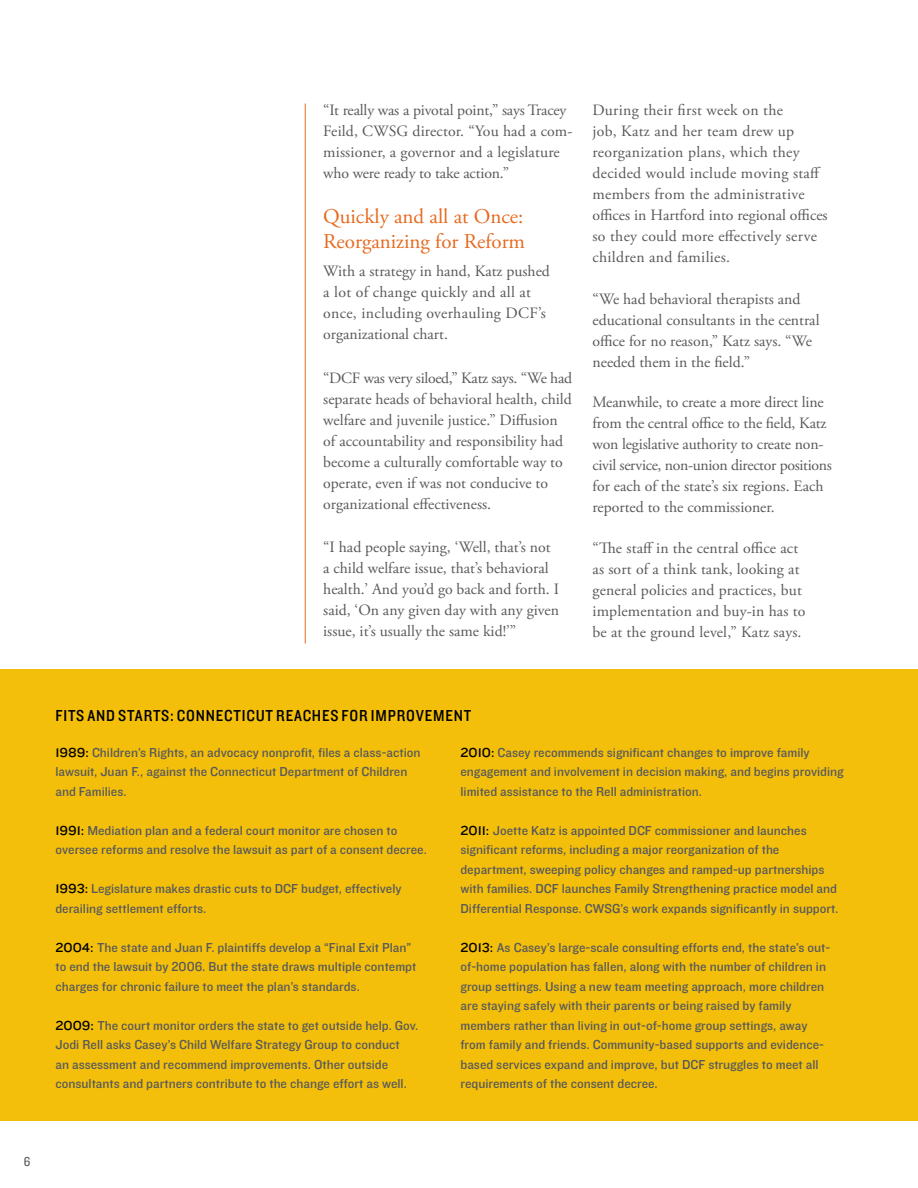
<style>
.page{position:relative;width:918px;height:1188px;background:#fff}
.page>*{position:absolute;margin:0;border:0;box-sizing:border-box;transform-origin:0 0}
.t1{font:21px/25.5px "Adobe Garamond Pro";color:#e66a1f}
.t2{font:16.5px "Knockout 30 Junior Welterwt";letter-spacing:.05em;color:#000}
.t3{font:15.75px/21px "Adobe Garamond Pro";color:#58595b}
.t4{font:15.75px/21px "Adobe Garamond Pro";letter-spacing:.02em;color:#58595b}
.t5{font:13.5px/19.5px "Knockout 31 Junior Middlewt";color:#58595b}
.t6{font:13.5px "Knockout 30 Junior Welterwt";color:#636466}
.s1{font-family:"Knockout 32 Junior Cruisewt";color:#000}
</style>
<div class="page">
<hr style="left:305px;top:104px;width:1px;height:540px;background:#e66a1f">
<div style="left:0;top:669px;width:918px;height:451px;background:#f4bf0a"></div>
<p class="t3" style="left:323px;top:100px;width:251px">“It really was a pivotal point,” says Tracey Feild, CWSG director. “You had a com&shy;missioner, a governor and a legislature who were ready to take action.”</p>
<h1 class="t1" style="left:323px;top:204px;width:203px">Quickly and all at Once:<br>Reorganizing for Reform</h1>
<p class="t3" style="left:323px;top:261px;width:228px">With a strategy in hand, Katz pushed a lot of change quickly and all at once, including overhauling DCF’s organizational chart.</p>
<p class="t3" style="left:323px;top:368px;width:250px">“DCF was very siloed,” Katz says. “We had separate heads of behavioral health, child welfare and juvenile justice.” Diffusion of accountability and responsibility had become a culturally comfortable way to operate, even if was not conducive to organizational effectiveness.</p>
<p class="t3" style="left:323px;top:537px;width:237px">“I had people saying, ‘Well, that’s not a child welfare issue, that’s behavioral health.’ And you’d go back and forth. I said, ‘On any given day with any given issue, it’s usually the same kid!’”</p>
<p class="t4" style="left:592px;top:100px;width:237px">During their first week on the<br>job, Katz and her team drew up reorganization plans, which they decided would include moving staff members from the administrative offices in Hartford into regional offices so they could more effectively serve children and families.</p>
<p class="t3" style="left:592px;top:289px;width:229px">“We had behavioral therapists and educational consultants in the central office for no reason,” Katz says. “We needed them in the field.”</p>
<p class="t3" style="left:592px;top:392px;width:241px">Meanwhile, to create a more direct line from the central office to the field, Katz won legislative authority to create non&shy;civil service, non-union director positions for each of the state’s six regions. Each reported to the commissioner.</p>
<p class="t3" style="left:592px;top:538px;width:214px">“The staff in the central office act as sort of a think tank, looking at general policies and practices, but implementation and buy-in has to be at the ground level,” Katz says.</p>
<p class="t2" style="left:56px;top:705px;width:417px">FITS AND STARTS: CONNECTICUT REACHES FOR IMPROVEMENT</p>
<p class="t5" style="left:56px;top:742px;width:367px"><span class="s1">1989:</span> Children’s Rights, an advocacy nonprofit, files a class-action lawsuit, Juan F., against the Connecticut Department of Children and Families.</p>
<p class="t5" style="left:56px;top:820px;width:373px"><span class="s1">1991:</span> Mediation plan and a federal court monitor are chosen to oversee reforms and resolve the lawsuit as part of a consent decree.</p>
<p class="t5" style="left:56px;top:878px;width:348px"><span class="s1">1993:</span> Legislature makes drastic cuts to DCF budget, effectively derailing settlement efforts.</p>
<p class="t5" style="left:56px;top:937px;width:362px"><span class="s1">2004:</span> The state and Juan F. plaintiffs develop a “Final Exit Plan” to end the lawsuit by 2006. But the state draws multiple contempt charges for chronic failure to meet the plan’s standards.</p>
<p class="t5" style="left:56px;top:1015px;width:365px"><span class="s1">2009:</span> The court monitor orders the state to get outside help. Gov.<br>Jodi Rell asks Casey’s Child Welfare Strategy Group to conduct<br>an assessment and recommend improvements. Other outside consultants and partners contribute to the change effort as well.</p>
<p class="t5" style="left:460px;top:742px;width:385px"><span class="s1">2010:</span> Casey recommends significant changes to improve family engagement and involvement in decision making, and begins providing limited assistance to the Rell administration.</p>
<p class="t5" style="left:460px;top:820px;width:379px"><span class="s1">2011:</span> Joette Katz is appointed DCF commissioner and launches significant reforms, including a major reorganization of the department, sweeping policy changes and ramped-up partnerships with families. DCF launches Family Strengthening practice model and Differential Response. CWSG’s work expands significantly in support.</p>
<p class="t5" style="left:460px;top:937px;width:371px"><span class="s1">2013:</span> As Casey’s large-scale consulting efforts end, the state’s out&shy;of-home population has fallen, along with the number of children in group settings. Using a new team meeting approach, more children are staying safely with their parents or being raised by family members rather than living in out-of-home group settings, away from family and friends. Community-based supports and evidence&shy;based services expand and improve, but DCF struggles to meet all requirements of the consent decree.</p>
<p class="t6" style="left:24px;top:1153px;width:8px">6</p>
</div>
